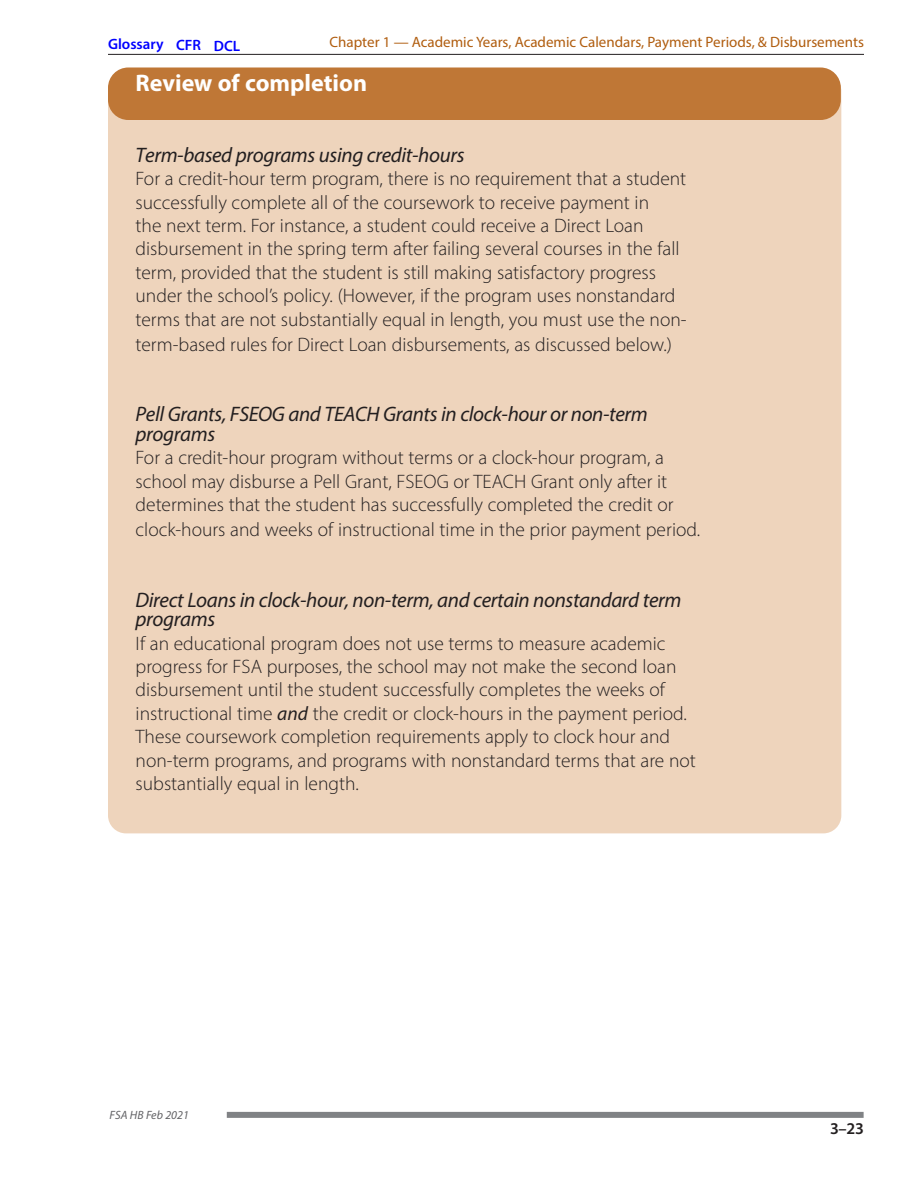
<style>
.page{position:relative;width:918px;height:1188px;background:#fff}
.page>*{position:absolute;margin:0;border:0;box-sizing:border-box;transform-origin:0 0}
.Box-title{font:700 24px "Myriad Pro";color:#fff}
.Subhead_2{font:italic 21px/19.5px "Myriad Pro";letter-spacing:-.015em;color:#231f20}
.Box-_text{font:300 19.5px/23.4px "Myriad Pro";color:#231f20}
.t1{font:600 16.5px "Myriad Pro";color:#231f20}
.t2{font:15px "Myriad Pro";color:#b05d0f}
.t3{font:600 15px "Myriad Pro";color:#00f}
.t4{font:italic 12px "Myriad Pro";color:#636366}
.s1{font-weight:400;font-style:italic}
</style>
<div class="page">
<hr style="left:108px;top:54px;width:756px;height:1px;background:#231f20">
<div style="left:227px;top:1112px;width:637px;height:6px;background:#808285"></div>
<div style="left:108px;top:73px;width:733px;height:760px;background:#eed4bc;border-radius:18px"></div>
<div style="left:108px;top:68px;width:733px;height:52px;background:#bf7736;border-radius:20px"></div>
<p class="t2" style="left:330px;top:33px;width:536px">Chapter 1 — Academic Years, Academic Calendars, Payment Periods, &amp; Disbursements</p>
<p class="t3" style="left:108px;top:35px;width:134px">Glossary CFR DCL</p>
<p class="Box-title" style="left:136px;top:68px;width:233px">Review of completion</p>
<p class="Subhead_2" style="left:136px;top:145px;width:330px">Term-based programs using credit-hours</p>
<p class="Box-_text" style="left:136px;top:167px;width:553px">For a credit-hour term program, there is no requirement that a student successfully complete all of the coursework to receive payment in<br>the next term. For instance, a student could receive a Direct Loan disbursement in the spring term after failing several courses in the fall term, provided that the student is still making satisfactory progress under the school’s policy. (However, if the program uses nonstandard terms that are not substantially equal in length, you must use the non-</p>
<p class="Box-_text" style="left:136px;top:332px;width:538px">term-based rules for Direct Loan disbursements, as discussed below.)</p>
<p class="Subhead_2" style="left:136px;top:404px;width:514px">Pell Grants, FSEOG and TEACH Grants in clock-hour or non-term programs</p>
<p class="Box-_text" style="left:136px;top:446px;width:540px">For a credit-hour program without terms or a clock-hour program, a school may disburse a Pell Grant, FSEOG or TEACH Grant only after it determines that the student has successfully completed the credit or</p>
<p class="Box-_text" style="left:136px;top:518px;width:566px">clock-hours and weeks of instructional time in the prior payment period.</p>
<p class="Subhead_2" style="left:136px;top:590px;width:547px">Direct Loans in clock-hour, non-term, and certain nonstandard term programs</p>
<p class="Box-_text" style="left:136px;top:631px;width:562px">If an educational program does not use terms to measure academic progress for FSA purposes, the school may not make the second loan disbursement until the student successfully completes the weeks of instructional time <span class="s1">and</span> the credit or clock-hours in the payment period.<br>These coursework completion requirements apply to clock hour and non-term programs, and programs with nonstandard terms that are not substantially equal in length.</p>
<p class="t4" style="left:110px;top:1108px;width:81px">FSA HB Feb 2021</p>
<p class="t1" style="left:830px;top:1118px;width:35px">3–23</p>
</div>
